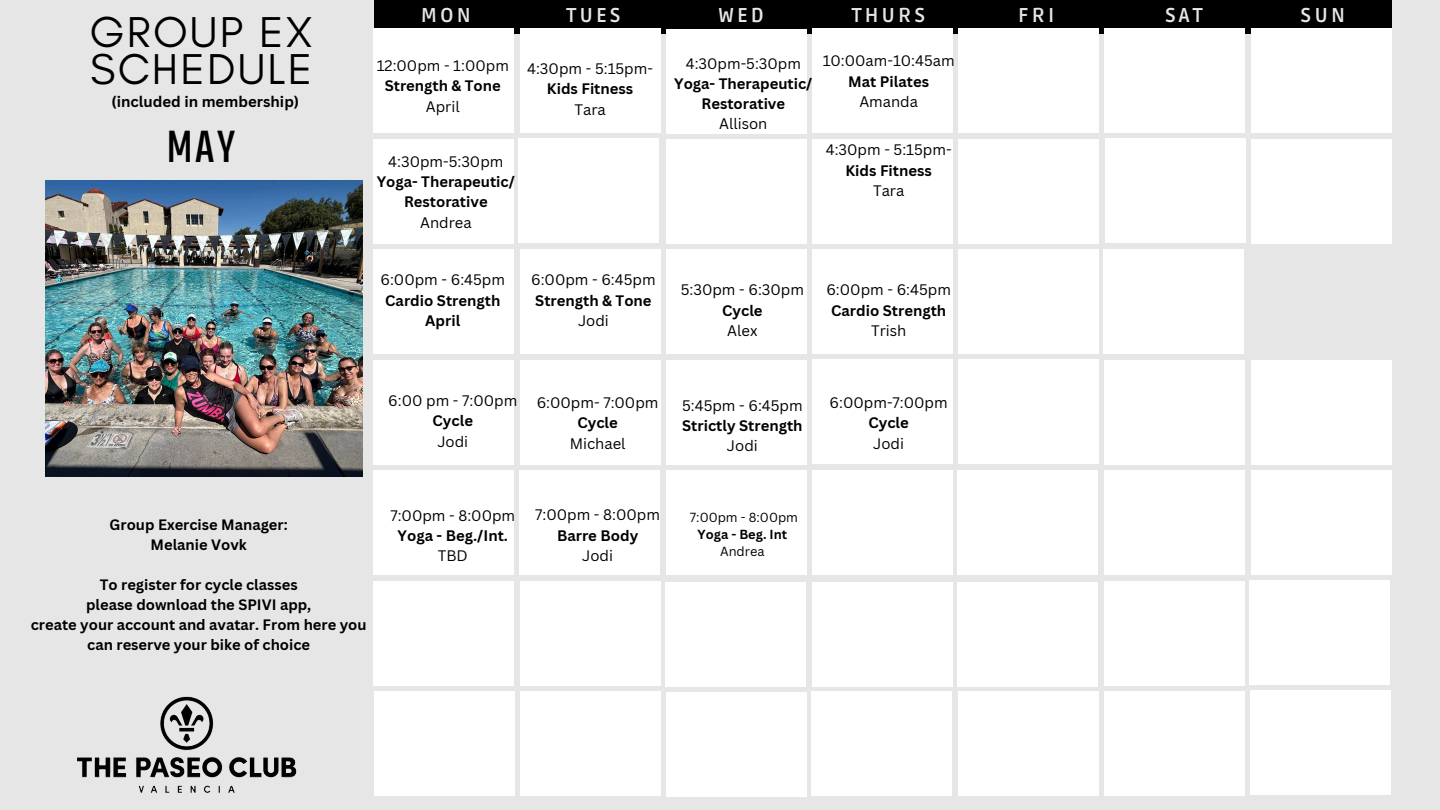
<style>
.page{position:relative;width:1440px;height:810px;background:#e6e6e6}
.page>*{position:absolute;margin:0;border:0;box-sizing:border-box;transform-origin:0 0}
.t1{font:50px "Teko";color:#000}
.t2{font:44px/36.8px "Glacial Indifference";letter-spacing:.05em;color:#000}
.t3{font:700 20px "Ruda";letter-spacing:.15em;color:#e6e6e6}
.t4{font:700 15px "Canva Sans";color:#000}
.t5{font:14.8px/20.2px "Canva Sans";color:#000;text-align:center}
.t6{font:700 14.8px/20.2px "Canva Sans";color:#000;text-align:center}
.t7{font:700 14.7px/20.1px "Canva Sans";color:#000;text-align:center}
.t8{font:12.8px/17.2px "Canva Sans";color:#000;text-align:center}
.s1{font-weight:700}
.s2{font-weight:400}
</style>
<div class="page">
<div style="left:374px;top:0;width:1017px;height:34px;background:#000"></div>
<div style="left:374px;top:29px;width:140px;height:104px;background:#fff"></div>
<div style="left:520px;top:29px;width:140px;height:104px;background:#fff"></div>
<div style="left:812px;top:29px;width:141px;height:104px;background:#fff"></div>
<div style="left:959px;top:29px;width:140px;height:104px;background:#fff"></div>
<div style="left:1105px;top:29px;width:140px;height:104px;background:#fff"></div>
<div style="left:1251px;top:29px;width:140px;height:104px;background:#fff"></div>
<div style="left:374px;top:139px;width:140px;height:104px;background:#fff"></div>
<div style="left:519px;top:139px;width:140px;height:104px;background:#fff"></div>
<div style="left:666px;top:139px;width:140px;height:104px;background:#fff"></div>
<div style="left:812px;top:139px;width:141px;height:104px;background:#fff"></div>
<div style="left:959px;top:139px;width:140px;height:104px;background:#fff"></div>
<div style="left:1105px;top:139px;width:140px;height:104px;background:#fff"></div>
<div style="left:1251px;top:139px;width:140px;height:104px;background:#fff"></div>
<div style="left:374px;top:250px;width:140px;height:104px;background:#fff"></div>
<div style="left:520px;top:250px;width:140px;height:104px;background:#fff"></div>
<div style="left:666px;top:250px;width:140px;height:104px;background:#fff"></div>
<div style="left:812px;top:250px;width:141px;height:104px;background:#fff"></div>
<div style="left:959px;top:250px;width:140px;height:104px;background:#fff"></div>
<div style="left:374px;top:360px;width:140px;height:104px;background:#fff"></div>
<div style="left:520px;top:360px;width:140px;height:104px;background:#fff"></div>
<div style="left:666px;top:360px;width:140px;height:104px;background:#fff"></div>
<div style="left:812px;top:359px;width:140px;height:104px;background:#fff"></div>
<div style="left:958px;top:359px;width:141px;height:104px;background:#fff"></div>
<div style="left:1105px;top:360px;width:140px;height:104px;background:#fff"></div>
<div style="left:1251px;top:360px;width:140px;height:104px;background:#fff"></div>
<div style="left:374px;top:471px;width:140px;height:104px;background:#fff"></div>
<div style="left:519px;top:471px;width:140px;height:104px;background:#fff"></div>
<div style="left:666px;top:470px;width:140px;height:105px;background:#fff"></div>
<div style="left:812px;top:470px;width:141px;height:105px;background:#fff"></div>
<div style="left:1105px;top:470px;width:140px;height:105px;background:#fff"></div>
<div style="left:1251px;top:470px;width:140px;height:105px;background:#fff"></div>
<div style="left:374px;top:581px;width:140px;height:104px;background:#fff"></div>
<div style="left:520px;top:581px;width:141px;height:104px;background:#fff"></div>
<div style="left:666px;top:582px;width:140px;height:105px;background:#fff"></div>
<div style="left:812px;top:582px;width:140px;height:105px;background:#fff"></div>
<div style="left:957px;top:582px;width:141px;height:105px;background:#fff"></div>
<div style="left:1105px;top:581px;width:140px;height:104px;background:#fff"></div>
<div style="left:1250px;top:580px;width:140px;height:104px;background:#fff"></div>
<div style="left:375px;top:692px;width:140px;height:104px;background:#fff"></div>
<div style="left:520px;top:692px;width:140px;height:104px;background:#fff"></div>
<div style="left:666px;top:692px;width:140px;height:104px;background:#fff"></div>
<div style="left:812px;top:692px;width:140px;height:104px;background:#fff"></div>
<div style="left:959px;top:692px;width:140px;height:104px;background:#fff"></div>
<div style="left:1104px;top:692px;width:141px;height:104px;background:#fff"></div>
<div style="left:1250px;top:691px;width:140px;height:104px;background:#fff"></div>
<div style="left:667px;top:29px;width:140px;height:104px;background:#fff"></div>
<div style="left:957px;top:470px;width:141px;height:105px;background:#fff"></div>
<div style="left:1104px;top:250px;width:140px;height:104px;background:#fff"></div>
<img style="left:77px;top:696px;width:220px;height:97px">
<img style="left:45px;top:180px;width:318px;height:296px">
<h5 class="t3" style="left:421px;top:3px;width:51px">MON</h5>
<h5 class="t3" style="left:566px;top:3px;width:56px">TUES</h5>
<h1 class="t3" style="left:718px;top:3px;width:47px">WED</h1>
<h2 class="t3" style="left:852px;top:3px;width:75px">THURS</h2>
<h3 class="t3" style="left:1018px;top:3px;width:38px">FRI</h3>
<h3 class="t3" style="left:1165px;top:3px;width:39px">SAT</h3>
<h3 class="t3" style="left:1301px;top:3px;width:46px">SUN</h3>
<h3 class="t2" style="left:90px;top:14px;width:224px">GROUP EX<br>SCHEDULE</h3>
<h4 class="t5" style="left:823px;top:51px;width:133px">10:00am-10:45am<br><span class="s1">Mat Pilates</span></h4>
<h5 class="t6" style="left:674px;top:53px;width:140px"><span class="s2">4:30pm-5:30pm<br></span>Yoga- Therapeutic/<br>Restorative<br><span class="s2">Allison</span></h5>
<h4 class="t5" style="left:377px;top:55px;width:134px">12:00pm - 1:00pm<br><span class="s1">Strength &amp; Tone<br></span>April</h4>
<h5 class="t5" style="left:527px;top:58px;width:127px">4:30pm - 5:15pm-<br><span class="s1">Kids Fitness<br></span>Tara</h5>
<p class="t4" style="left:111px;top:91px;width:189px">(included in membership)</p>
<h4 class="t5" style="left:859px;top:91px;width:60px">Amanda</h4>
<h3 class="t1" style="left:167px;top:114px;width:70px">MAY</h3>
<h5 class="t5" style="left:826px;top:140px;width:127px">4:30pm - 5:15pm-<br><span class="s1">Kids Fitness<br></span>Tara</h5>
<h5 class="t6" style="left:377px;top:151px;width:140px"><span class="s2">4:30pm-5:30pm<br></span>Yoga- Therapeutic/<br>Restorative<br><span class="s2">Andrea</span></h5>
<h5 class="t6" style="left:381px;top:270px;width:126px"><span class="s2">6:00pm - 6:45pm<br></span>Cardio Strength<br>April</h5>
<h5 class="t5" style="left:681px;top:280px;width:125px">5:30pm - 6:30pm<br><span class="s1">Cycle<br></span>Alex</h5>
<h4 class="t5" style="left:531px;top:270px;width:126px">6:00pm - 6:45pm<br><span class="s1">Strength &amp; Tone<br></span>Jodi</h4>
<p class="t5" style="left:826px;top:280px;width:126px">6:00pm - 6:45pm<br><span class="s1">Cardio Strength<br></span>Trish</p>
<h5 class="t7" style="left:110px;top:514px;width:180px">Group Exercise Manager:<br>Melanie Vovk</h5>
<p class="t7" style="left:31px;top:574px;width:337px">To register for cycle classes<br>please download the SPIVI app,<br>create your account and avatar. From here you can reserve your bike of choice</p>
<h5 class="t5" style="left:388px;top:390px;width:131px">6:00 pm - 7:00pm<br><span class="s1">Cycle<br></span>Jodi</h5>
<h5 class="t5" style="left:537px;top:392px;width:123px">6:00pm- 7:00pm<br><span class="s1">Cycle<br></span>Michael</h5>
<h5 class="t5" style="left:390px;top:505px;width:126px">7:00pm - 8:00pm<br><span class="s1">Yoga - Beg./Int.<br></span>TBD</h5>
<h5 class="t5" style="left:535px;top:504px;width:126px">7:00pm - 8:00pm<br><span class="s1">Barre Body<br></span>Jodi</h5>
<h5 class="t5" style="left:682px;top:395px;width:122px">5:45pm - 6:45pm<br><span class="s1">Strictly Strength<br></span>Jodi</h5>
<p class="t5" style="left:830px;top:392px;width:120px">6:00pm-7:00pm<br><span class="s1">Cycle<br></span>Jodi</p>
<h5 class="t8" style="left:690px;top:508px;width:110px">7:00pm - 8:00pm<br><span class="s1">Yoga - Beg. Int</span></h5>
<h5 class="t8" style="left:720px;top:543px;width:46px">Andrea</h5>
</div>
